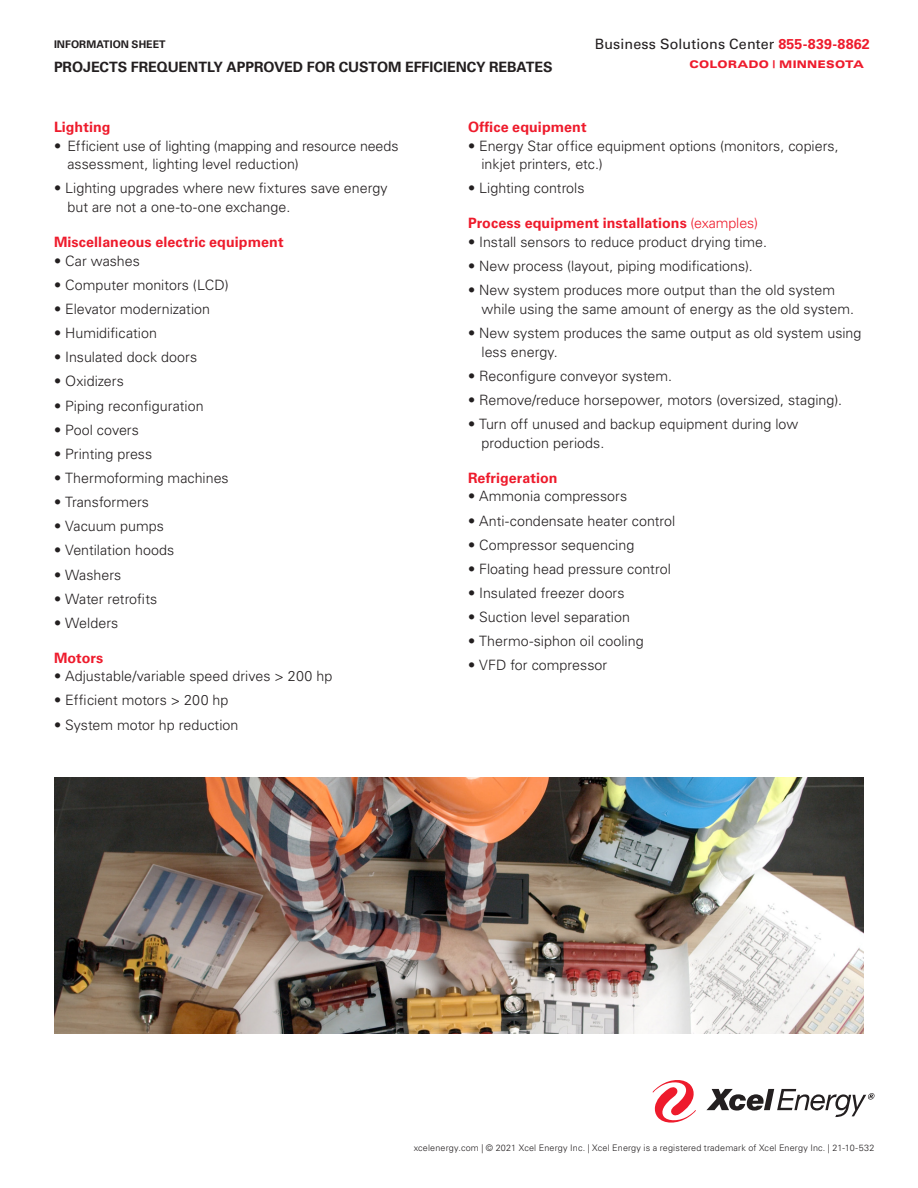
<style>
.page{position:relative;width:918px;height:1188px;background:#fff}
.page>*{position:absolute;margin:0;border:0;box-sizing:border-box;transform-origin:0 0}
.Bullet{font:300 14.25px/18.8px "Univers LT Std";color:#231f20}
.TextHead{font:700 14.25px "Univers LT Std";letter-spacing:.005em;color:#ee1b2c}
.Back_Title{font:700 14.25px "Univers LT Std";letter-spacing:-.005em;color:#231f20}
.Text{font:14.25px "Univers LT Std";letter-spacing:.01em;color:#231f20}
.State_Label-Back{font:900 expanded 10.5px "Univers LT Std";letter-spacing:.02em;color:#ee1b2c}
.t1{font:700 10.5px "Univers LT Std";letter-spacing:.005em;color:#231f20}
.Copyright{font:300 9px "Univers LT Std";letter-spacing:.02em;color:#231f20}
.s1{font-weight:700;color:#ee1b2c}
.s2{font-weight:300}
</style>
<div class="page">
<svg style="left:653px;top:1080px;width:43px;height:43px"></svg>
<svg style="left:706px;top:1089px;width:168px;height:28px"></svg>
<img style="left:54px;top:777px;width:810px;height:257px">
<p class="t1" style="left:54px;top:38px;width:113px">INFORMATION SHEET</p>
<p class="Back_Title" style="left:54px;top:59px;width:500px">PROJECTS FREQUENTLY APPROVED FOR CUSTOM EFFICIENCY REBATES</p>
<p class="Text" style="left:595px;top:36px;width:277px">Business Solutions Center <span class="s1">855-839-8862</span></p>
<p class="State_Label-Back" style="left:690px;top:58px;width:176px">COLORADO | MINNESOTA</p>
<p class="TextHead" style="left:54px;top:118px;width:58px">Lighting</p>
<p class="Bullet" style="left:68px;top:136px;width:332px;text-indent:-14px">• Efficient use of lighting (mapping and resource needs assessment, lighting level reduction)</p>
<p class="Bullet" style="left:68px;top:179px;width:322px;text-indent:-14px">• Lighting upgrades where new fixtures save energy but are not a one-to-one exchange.</p>
<p class="TextHead" style="left:54px;top:234px;width:231px">Miscellaneous electric equipment</p>
<p class="Bullet" style="left:54px;top:251px;width:87px">• Car washes</p>
<p class="Bullet" style="left:54px;top:275px;width:176px">• Computer monitors (LCD)</p>
<p class="Bullet" style="left:54px;top:300px;width:158px">• Elevator modernization</p>
<p class="Bullet" style="left:54px;top:324px;width:104px">• Humidification</p>
<p class="Bullet" style="left:54px;top:348px;width:145px">• Insulated dock doors</p>
<p class="Bullet" style="left:54px;top:372px;width:71px">• Oxidizers</p>
<p class="Bullet" style="left:54px;top:396px;width:151px">• Piping reconfiguration</p>
<p class="Bullet" style="left:54px;top:420px;width:86px">• Pool covers</p>
<p class="Bullet" style="left:54px;top:444px;width:100px">• Printing press</p>
<p class="Bullet" style="left:54px;top:469px;width:176px">• Thermoforming machines</p>
<p class="Bullet" style="left:54px;top:493px;width:96px">• Transformers</p>
<p class="Bullet" style="left:54px;top:517px;width:112px">• Vacuum pumps</p>
<p class="Bullet" style="left:54px;top:541px;width:122px">• Ventilation hoods</p>
<p class="Bullet" style="left:54px;top:565px;width:69px">• Washers</p>
<p class="Bullet" style="left:54px;top:589px;width:105px">• Water retrofits</p>
<p class="Bullet" style="left:54px;top:613px;width:66px">• Welders</p>
<p class="TextHead" style="left:54px;top:649px;width:51px">Motors</p>
<p class="Bullet" style="left:54px;top:667px;width:280px">• Adjustable/variable speed drives &gt; 200 hp</p>
<p class="Bullet" style="left:54px;top:691px;width:176px">• Efficient motors &gt; 200 hp</p>
<p class="Bullet" style="left:54px;top:715px;width:186px">• System motor hp reduction</p>
<p class="TextHead" style="left:468px;top:118px;width:120px">Office equipment</p>
<p class="Bullet" style="left:482px;top:136px;width:359px;text-indent:-14px">• Energy Star office equipment options (monitors, copiers, inkjet printers, etc.)</p>
<p class="Bullet" style="left:468px;top:179px;width:118px">• Lighting controls</p>
<p class="TextHead" style="left:468px;top:215px;width:291px">Process equipment installations <span class="s2">(examples)</span></p>
<p class="Bullet" style="left:468px;top:232px;width:301px">• Install sensors to reduce product drying time.</p>
<p class="Bullet" style="left:468px;top:257px;width:286px">• New process (layout, piping modifications).</p>
<p class="Bullet" style="left:482px;top:281px;width:374px;text-indent:-14px">• New system produces more output than the old system while using the same amount of energy as the old system.</p>
<p class="Bullet" style="left:482px;top:324px;width:381px;text-indent:-14px">• New system produces the same output as old system using less energy.</p>
<p class="Bullet" style="left:468px;top:367px;width:206px">• Reconfigure conveyor system.</p>
<p class="Bullet" style="left:468px;top:391px;width:375px">• Remove/reduce horsepower, motors (oversized, staging).</p>
<p class="Bullet" style="left:482px;top:415px;width:318px;text-indent:-14px">• Turn off unused and backup equipment during low production periods.</p>
<p class="TextHead" style="left:468px;top:469px;width:91px">Refrigeration</p>
<p class="Bullet" style="left:468px;top:487px;width:161px">• Ammonia compressors</p>
<p class="Bullet" style="left:468px;top:511px;width:209px">• Anti-condensate heater control</p>
<p class="Bullet" style="left:468px;top:535px;width:168px">• Compressor sequencing</p>
<p class="Bullet" style="left:468px;top:559px;width:204px">• Floating head pressure control</p>
<p class="Bullet" style="left:468px;top:584px;width:158px">• Insulated freezer doors</p>
<p class="Bullet" style="left:468px;top:608px;width:163px">• Suction level separation</p>
<p class="Bullet" style="left:468px;top:632px;width:177px">• Thermo-siphon oil cooling</p>
<p class="Bullet" style="left:468px;top:656px;width:141px">• VFD for compressor</p>
<p class="Copyright" style="left:414px;top:1142px;width:462px">xcelenergy.com | © 2021 Xcel Energy Inc. | Xcel Energy is a registered trademark of Xcel Energy Inc. | 21-10-532</p>
</div>
